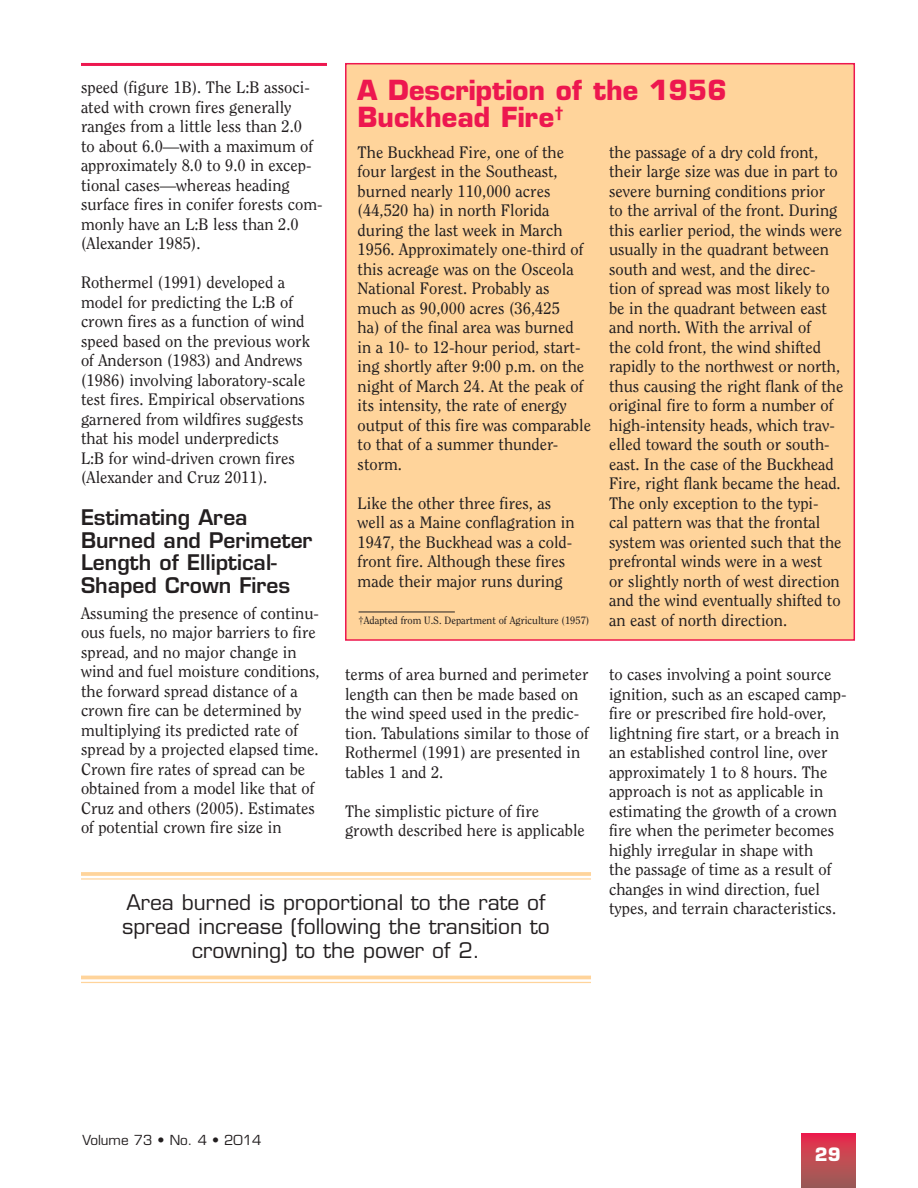
<style>
.page{position:relative;width:918px;height:1188px;background:#fff}
.page>*{position:absolute;margin:0;border:0;box-sizing:border-box;transform-origin:0 0}
.t1{font:700 27px/27px "Eurostile";color:#ed174f}
.t2{font:21px/24px "Eurostile";color:#231f20;text-align:center}
.t3{font:600 21px/22.5px "Eurostile";color:#231f20}
.t4{font:700 18px "Eurostile";color:#fff}
.t5{font:16.5px/19.5px "Clearface";color:#231f20}
.t6{font:13.5px "Eurostile";color:#231f20}
.t7{font:10.5px "Clearface";color:#231f20}
.s1{font-size:16.5px}
</style>
<div class="page">
<svg style="left:801px;top:1134px;width:54px;height:54px;background:#c04752"></svg>
<hr style="left:81px;top:872px;width:510px;height:4px;background:#ffd49b">
<hr style="left:81px;top:878px;width:510px;height:2px;background:#ffd49b">
<svg style="left:81px;top:979px;width:510px;height:3px"></svg>
<hr style="left:81px;top:976px;width:510px;height:3px;background:#ffd49b">
<hr style="left:81px;top:982px;width:510px;height:1px;background:#ffd49b">
<div style="left:345px;top:63px;width:510px;height:578px;background:#ffd49b;border:2px solid #ed174f"></div>
<hr style="left:359px;top:612px;width:96px;height:1px;background:#231f20">
<hr style="left:81px;top:63px;width:246px;height:3px;background:#ed174f">
<h1 class="t1" style="left:358px;top:76px;width:371px">A Description of the 1956<br>Buckhead Fire<sup>†</sup></h1>
<p class="t5" style="left:358px;top:142px;width:235px">The Buckhead Fire, one of the four largest in the Southeast, burned nearly 110,000 acres (44,520 ha) in north Florida during the last week in March<br>1956. Approximately one-third of this acreage was on the Osceola<br>National Forest. Probably as much as 90,000 acres (36,425<br>ha) of the final area was burned in a 10- to 12-hour period, start&shy;ing shortly after 9:00 p.m. on the night of March 24. At the peak of its intensity, the rate of energy output of this fire was comparable to that of a summer thunder&shy;storm.</p>
<p class="t5" style="left:358px;top:493px;width:219px">Like the other three fires, as well as a Maine conflagration in<br>1947, the Buckhead was a cold&shy;front fire. Although these fires made their major runs during</p>
<p class="t5" style="left:81px;top:78px;width:243px">speed (figure 1B). The L:B associ&shy;ated with crown fires generally ranges from a little less than 2.0<br>to about 6.0—with a maximum of approximately 8.0 to 9.0 in excep&shy;tional cases—whereas heading surface fires in conifer forests com&shy;monly have an L:B less than 2.0 (Alexander 1985).</p>
<p class="t5" style="left:81px;top:273px;width:230px">Rothermel (1991) developed a model for predicting the L:B of crown fires as a function of wind speed based on the previous work of Anderson (1983) and Andrews (1986) involving laboratory-scale test fires. Empirical observations garnered from wildfires suggests that his model underpredicts<br>L:B for wind-driven crown fires (Alexander and Cruz 2011).</p>
<p class="t3" style="left:81px;top:506px;width:233px">Estimating Area<br>Burned and Perimeter<br>Length of Elliptical-<br>Shaped Crown Fires</p>
<p class="t5" style="left:81px;top:603px;width:240px">Assuming the presence of continu&shy;ous fuels, no major barriers to fire spread, and no major change in wind and fuel moisture conditions, the forward spread distance of a crown fire can be determined by multiplying its predicted rate of spread by a projected elapsed time.<br>Crown fire rates of spread can be obtained from a model like that of Cruz and others (2005). Estimates of potential crown fire size in</p>
<p class="t5" style="left:609px;top:142px;width:236px">the passage of a dry cold front, their large size was due in part to severe burning conditions prior<br>to the arrival of the front. During this earlier period, the winds were usually in the quadrant between south and west, and the direc&shy;tion of spread was most likely to be in the quadrant between east and north. With the arrival of<br>the cold front, the wind shifted rapidly to the northwest or north, thus causing the right flank of the original fire to form a number of high-intensity heads, which trav&shy;elled toward the south or south&shy;east. In the case of the Buckhead<br>Fire, right flank became the head.<br>The only exception to the typi-<br>cal pattern was that the frontal system was oriented such that the prefrontal winds were in a west<br>or slightly north of west direction and the wind eventually shifted to</p>
<p class="t7" style="left:359px;top:614px;width:430px">†Adapted from U.S. Department of Agriculture (1957) <span class="s1">an east of north direction.</span></p>
<p class="t5" style="left:345px;top:665px;width:245px">terms of area burned and perimeter length can then be made based on the wind speed used in the predic&shy;tion. Tabulations similar to those of<br>Rothermel (1991) are presented in tables 1 and 2.</p>
<p class="t5" style="left:345px;top:801px;width:241px">The simplistic picture of fire growth described here is applicable</p>
<p class="t5" style="left:609px;top:665px;width:239px">to cases involving a point source ignition, such as an escaped camp&shy;fire or prescribed fire hold-over, lightning fire start, or a breach in an established control line, over approximately 1 to 8 hours. The approach is not as applicable in estimating the growth of a crown fire when the perimeter becomes highly irregular in shape with<br>the passage of time as a result of changes in wind direction, fuel types, and terrain characteristics.</p>
<p class="t2" style="left:122px;top:890px;width:429px">Area burned is proportional to the rate of spread increase (following the transition to crowning) to the power of 2.</p>
<p class="t6" style="left:82px;top:1132px;width:181px">Volume 73 • No. 4 • 2014</p>
<p class="t4" style="left:815px;top:1144px;width:27px">29</p>
</div>
